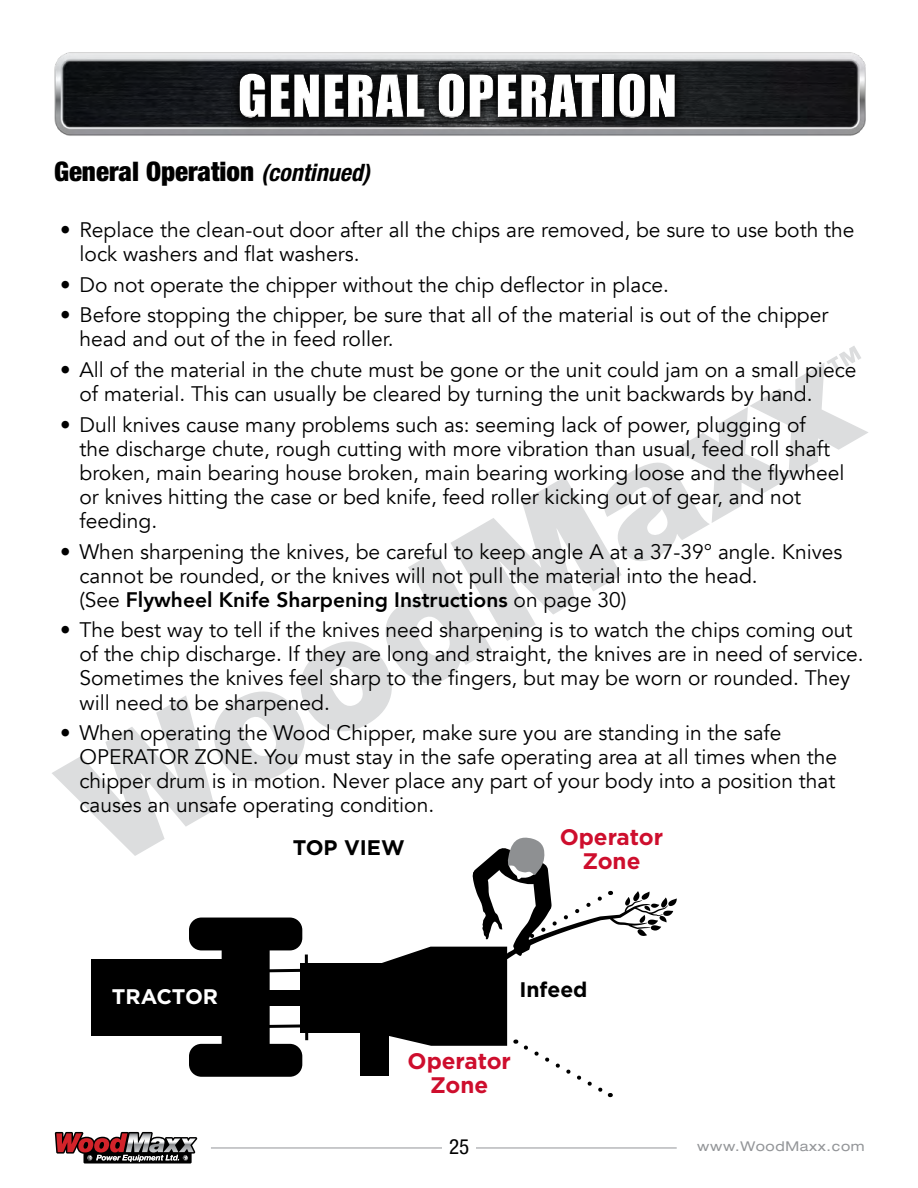
<style>
.page{position:relative;width:918px;height:1188px;background:#fff}
.page>*{position:absolute;margin:0;border:0;box-sizing:border-box;transform-origin:0 0}
.t1{font:54px "Impact";letter-spacing:.02em;color:#fff}
.t2{font:900 condensed 27px "Helvetica Neue LT Std";color:#000}
.t3{font:700 22.5px/24px "Gotham";color:#ce0e2d;text-align:center}
.t4{font:700 21.15px "Gotham";color:#000}
.t5{font:700 21.15px "Gotham";color:#fff}
.t6{font:21px/24px "Avenir";color:#000}
.t7{font:condensed 21px "Helvetica Neue LT Std";color:#000}
.t8{font:expanded 13.5px "Helvetica Neue LT Std";letter-spacing:.05em;color:#939598}
.s1{font-weight:700;font-style:italic;font-size:24px}
.s2{font-weight:800}
</style>
<div class="page">
<svg style="left:54px;top:1131px;width:144px;height:33px"></svg>
<hr style="left:211px;top:1148px;width:466px;height:1px;background:#939598">
<div style="left:442px;top:1139px;width:34px;height:22px;background:#fff"></div>
<img style="left:54px;top:52px;width:812px;height:84px">
<svg style="left:226px;top:61px;width:462px;height:70px;background:#393b3d"></svg>
<div style="left:238px;top:73px;width:438px;height:44px;background:#fff;opacity:.75"></div>
<div style="left:238px;top:75px;width:438px;height:44px;background:#000;opacity:.75"></div>
<div style="left:189px;top:918px;width:113px;height:32px;background:#000;border-radius:12px"></div>
<div style="left:222px;top:946px;width:48px;height:100px;background:#000"></div>
<div style="left:300px;top:963px;width:97px;height:69px;background:#000"></div>
<svg style="left:382px;top:856px;width:295px;height:242px"></svg>
<div style="left:227px;top:990px;width:113px;height:16px;background:#000"></div>
<div style="left:189px;top:1044px;width:113px;height:33px;background:#000;border-radius:12px"></div>
<div style="left:360px;top:963px;width:29px;height:113px;background:#000"></div>
<div style="left:92px;top:959px;width:151px;height:77px;background:#000"></div>
<svg style="left:269px;top:967px;width:31px;height:7px"></svg>
<svg style="left:269px;top:1023px;width:31px;height:7px"></svg>
<hr style="left:305px;top:955px;width:3px;height:85px;background:#000">
<svg style="left:52px;top:346px;width:816px;height:510px"></svg>
<h1 class="t1" style="left:238px;top:54px;width:441px">GENERAL OPERATION</h1>
<p class="t2" style="left:54px;top:155px;width:317px">General Operation <span class="s1">(continued)</span></p>
<p class="t6" style="left:80px;top:218px;width:777px;text-indent:-20px">• Replace the clean-out door after all the chips are removed, be sure to use both the lock washers and flat washers.</p>
<p class="t6" style="left:60px;top:273px;width:610px">• Do not operate the chipper without the chip deflector in place.</p>
<p class="t6" style="left:80px;top:304px;width:750px;text-indent:-20px">• Before stopping the chipper, be sure that all of the material is out of the chipper head and out of the in feed roller.</p>
<p class="t6" style="left:80px;top:358px;width:778px;text-indent:-20px">• All of the material in the chute must be gone or the unit could jam on a small piece of material. This can usually be cleared by turning the unit backwards by hand.</p>
<p class="t6" style="left:80px;top:413px;width:767px;text-indent:-20px">• Dull knives cause many problems such as: seeming lack of power, plugging of<br>the discharge chute, rough cutting with more vibration than usual, feed roll shaft broken, main bearing house broken, main bearing working loose and the flywheel or knives hitting the case or bed knife, feed roller kicking out of gear, and not feeding.</p>
<p class="t6" style="left:80px;top:540px;width:765px;text-indent:-20px">• When sharpening the knives, be careful to keep angle A at a 37-39° angle. Knives cannot be rounded, or the knives will not pull the material into the head.<br>(See <span class="s2">Flywheel Knife Sharpening Instructions</span> on page 30)</p>
<p class="t6" style="left:80px;top:619px;width:786px;text-indent:-20px">• The best way to tell if the knives need sharpening is to watch the chips coming out of the chip discharge. If they are long and straight, the knives are in need of service.<br>Sometimes the knives feel sharp to the fingers, but may be worn or rounded. They will need to be sharpened.</p>
<p class="t6" style="left:80px;top:721px;width:759px;text-indent:-20px">• When operating the Wood Chipper, make sure you are standing in the safe OPERATOR ZONE. You must stay in the safe operating area at all times when the chipper drum is in motion. Never place any part of your body into a position that causes an unsafe operating condition.</p>
<p class="t4" style="left:293px;top:835px;width:114px">TOP VIEW</p>
<p class="t3" style="left:560px;top:824px;width:105px">Operator<br>Zone</p>
<p class="t5" style="left:112px;top:985px;width:108px">TRACTOR</p>
<p class="t4" style="left:519px;top:978px;width:70px">Infeed</p>
<p class="t3" style="left:408px;top:1048px;width:105px">Operator<br>Zone</p>
<p class="t7" style="left:449px;top:1134px;width:22px">25</p>
<p class="t8" style="left:697px;top:1138px;width:169px">www.WoodMaxx.com</p>
</div>
